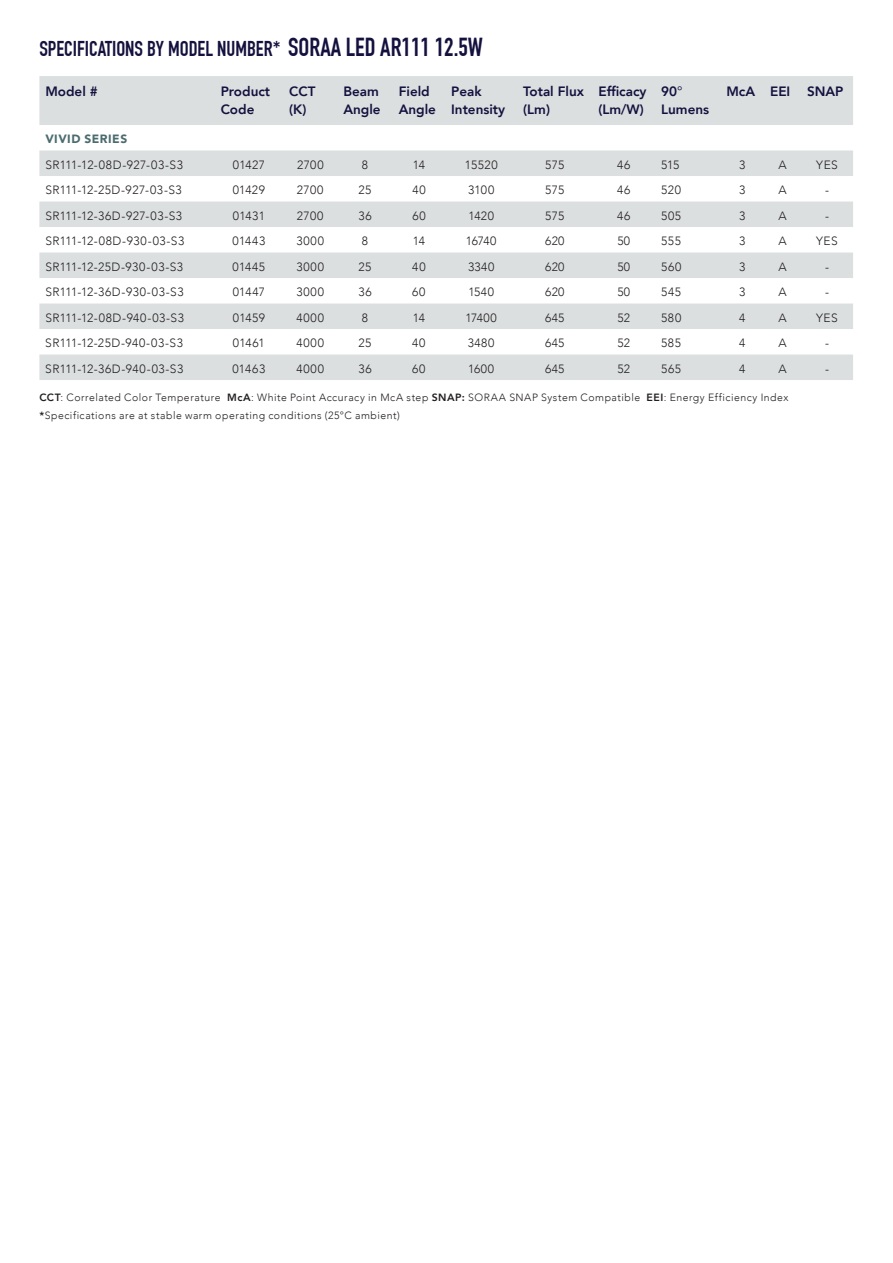
<style>
.page{position:relative;width:893px;height:1263px;background:#fff}
.page>*{position:absolute;margin:0;border:0;box-sizing:border-box;transform-origin:0 0}
.t1{font:700 21px "DIN Condensed";color:#14113e}
.t2{font:800 13.5px/18px "Avenir";color:#14113e}
.t3{font:300 12px "Avenir";letter-spacing:.04em;color:#231f20}
.t4{font:900 12px "Avenir";letter-spacing:.04em;color:#4b6c6f}
.t5{font:300 10.5px/18px "Avenir";letter-spacing:.05em;color:#231f20}
.s1{font-size:25.5px}
.s2{font-weight:400}
.s3{font-weight:800}
</style>
<div class="page">
<svg style="left:39px;top:76px;width:814px;height:304px;fill:#dbdfe0"></svg>
<h1 class="t1" style="left:39px;top:36px;width:445px">SPECIFICATIONS BY MODEL NUMBER* <span class="s1">SORAA LED AR111 12.5W</span></h1>
<p class="t2" style="left:45px;top:82px;width:54px">Model #</p>
<p class="t2" style="left:221px;top:82px;width:51px">Product<br>Code</p>
<p class="t2" style="left:289px;top:82px;width:28px">CCT (K)</p>
<p class="t2" style="left:343px;top:82px;width:39px">Beam<br>Angle</p>
<p class="t2" style="left:399px;top:82px;width:39px">Field<br>Angle</p>
<p class="t2" style="left:451px;top:82px;width:56px">Peak<br>Intensity</p>
<p class="t2" style="left:523px;top:82px;width:62px">Total Flux (Lm)</p>
<p class="t2" style="left:598px;top:82px;width:50px">Efficacy (Lm/W)</p>
<p class="t2" style="left:661px;top:82px;width:49px">90<span class="s2">°<br></span>Lumens</p>
<p class="t2" style="left:726px;top:82px;width:119px">McA EEI SNAP</p>
<p class="t4" style="left:45px;top:129px;width:83px">VIVID SERIES</p>
<p class="t3" style="left:45px;top:157px;width:139px">SR111-12-08D-927-03-S3</p>
<p class="t3" style="left:233px;top:157px;width:34px">01427</p>
<p class="t3" style="left:297px;top:157px;width:28px">2700</p>
<p class="t3" style="left:362px;top:157px;width:8px">8</p>
<p class="t3" style="left:413px;top:157px;width:14px">14</p>
<p class="t3" style="left:465px;top:157px;width:34px">15520</p>
<p class="t3" style="left:545px;top:157px;width:21px">575</p>
<p class="t3" style="left:617px;top:157px;width:15px">46</p>
<p class="t3" style="left:661px;top:157px;width:20px">515</p>
<p class="t3" style="left:739px;top:157px;width:8px">3</p>
<p class="t3" style="left:778px;top:157px;width:10px">A</p>
<p class="t3" style="left:816px;top:157px;width:23px">YES</p>
<p class="t3" style="left:45px;top:183px;width:138px">SR111-12-25D-927-03-S3</p>
<p class="t3" style="left:233px;top:183px;width:34px">01429</p>
<p class="t3" style="left:297px;top:183px;width:28px">2700</p>
<p class="t3" style="left:359px;top:183px;width:14px">25</p>
<p class="t3" style="left:412px;top:183px;width:15px">40</p>
<p class="t3" style="left:468px;top:183px;width:28px">3100</p>
<p class="t3" style="left:545px;top:183px;width:21px">575</p>
<p class="t3" style="left:617px;top:183px;width:15px">46</p>
<p class="t3" style="left:661px;top:183px;width:21px">520</p>
<p class="t3" style="left:739px;top:183px;width:8px">3</p>
<p class="t3" style="left:778px;top:183px;width:10px">A</p>
<p class="t3" style="left:825px;top:183px;width:5px">-</p>
<p class="t3" style="left:45px;top:208px;width:138px">SR111-12-36D-927-03-S3</p>
<p class="t3" style="left:233px;top:208px;width:34px">01431</p>
<p class="t3" style="left:297px;top:208px;width:28px">2700</p>
<p class="t3" style="left:358px;top:208px;width:15px">36</p>
<p class="t3" style="left:412px;top:208px;width:15px">60</p>
<p class="t3" style="left:468px;top:208px;width:27px">1420</p>
<p class="t3" style="left:545px;top:208px;width:21px">575</p>
<p class="t3" style="left:617px;top:208px;width:15px">46</p>
<p class="t3" style="left:661px;top:208px;width:22px">505</p>
<p class="t3" style="left:739px;top:208px;width:8px">3</p>
<p class="t3" style="left:778px;top:208px;width:10px">A</p>
<p class="t3" style="left:825px;top:208px;width:5px">-</p>
<p class="t3" style="left:45px;top:234px;width:140px">SR111-12-08D-930-03-S3</p>
<p class="t3" style="left:233px;top:234px;width:34px">01443</p>
<p class="t3" style="left:296px;top:234px;width:29px">3000</p>
<p class="t3" style="left:362px;top:234px;width:8px">8</p>
<p class="t3" style="left:413px;top:234px;width:14px">14</p>
<p class="t3" style="left:466px;top:234px;width:32px">16740</p>
<p class="t3" style="left:545px;top:234px;width:21px">620</p>
<p class="t3" style="left:617px;top:234px;width:14px">50</p>
<p class="t3" style="left:661px;top:234px;width:21px">555</p>
<p class="t3" style="left:739px;top:234px;width:8px">3</p>
<p class="t3" style="left:778px;top:234px;width:10px">A</p>
<p class="t3" style="left:816px;top:234px;width:23px">YES</p>
<p class="t3" style="left:45px;top:259px;width:139px">SR111-12-25D-930-03-S3</p>
<p class="t3" style="left:233px;top:259px;width:34px">01445</p>
<p class="t3" style="left:296px;top:259px;width:29px">3000</p>
<p class="t3" style="left:359px;top:259px;width:14px">25</p>
<p class="t3" style="left:412px;top:259px;width:15px">40</p>
<p class="t3" style="left:468px;top:259px;width:28px">3340</p>
<p class="t3" style="left:545px;top:259px;width:21px">620</p>
<p class="t3" style="left:617px;top:259px;width:14px">50</p>
<p class="t3" style="left:661px;top:259px;width:22px">560</p>
<p class="t3" style="left:739px;top:259px;width:8px">3</p>
<p class="t3" style="left:778px;top:259px;width:10px">A</p>
<p class="t3" style="left:825px;top:259px;width:5px">-</p>
<p class="t3" style="left:45px;top:285px;width:140px">SR111-12-36D-930-03-S3</p>
<p class="t3" style="left:233px;top:285px;width:34px">01447</p>
<p class="t3" style="left:296px;top:285px;width:29px">3000</p>
<p class="t3" style="left:358px;top:285px;width:15px">36</p>
<p class="t3" style="left:412px;top:285px;width:15px">60</p>
<p class="t3" style="left:468px;top:285px;width:27px">1540</p>
<p class="t3" style="left:545px;top:285px;width:21px">620</p>
<p class="t3" style="left:617px;top:285px;width:14px">50</p>
<p class="t3" style="left:661px;top:285px;width:21px">545</p>
<p class="t3" style="left:739px;top:285px;width:8px">3</p>
<p class="t3" style="left:778px;top:285px;width:10px">A</p>
<p class="t3" style="left:825px;top:285px;width:5px">-</p>
<p class="t3" style="left:45px;top:310px;width:140px">SR111-12-08D-940-03-S3</p>
<p class="t3" style="left:233px;top:310px;width:34px">01459</p>
<p class="t3" style="left:296px;top:310px;width:29px">4000</p>
<p class="t3" style="left:362px;top:310px;width:8px">8</p>
<p class="t3" style="left:413px;top:310px;width:14px">14</p>
<p class="t3" style="left:466px;top:310px;width:33px">17400</p>
<p class="t3" style="left:545px;top:310px;width:21px">645</p>
<p class="t3" style="left:617px;top:310px;width:14px">52</p>
<p class="t3" style="left:661px;top:310px;width:22px">580</p>
<p class="t3" style="left:739px;top:310px;width:8px">4</p>
<p class="t3" style="left:778px;top:310px;width:10px">A</p>
<p class="t3" style="left:816px;top:310px;width:23px">YES</p>
<p class="t3" style="left:45px;top:336px;width:139px">SR111-12-25D-940-03-S3</p>
<p class="t3" style="left:233px;top:336px;width:33px">01461</p>
<p class="t3" style="left:296px;top:336px;width:29px">4000</p>
<p class="t3" style="left:358px;top:336px;width:14px">25</p>
<p class="t3" style="left:412px;top:336px;width:15px">40</p>
<p class="t3" style="left:468px;top:336px;width:28px">3480</p>
<p class="t3" style="left:545px;top:336px;width:21px">645</p>
<p class="t3" style="left:617px;top:336px;width:14px">52</p>
<p class="t3" style="left:661px;top:336px;width:21px">585</p>
<p class="t3" style="left:739px;top:336px;width:8px">4</p>
<p class="t3" style="left:778px;top:336px;width:10px">A</p>
<p class="t3" style="left:825px;top:336px;width:5px">-</p>
<p class="t3" style="left:45px;top:361px;width:140px">SR111-12-36D-940-03-S3</p>
<p class="t3" style="left:232px;top:361px;width:34px">01463</p>
<p class="t3" style="left:296px;top:361px;width:29px">4000</p>
<p class="t3" style="left:358px;top:361px;width:15px">36</p>
<p class="t3" style="left:412px;top:361px;width:15px">60</p>
<p class="t3" style="left:468px;top:361px;width:27px">1600</p>
<p class="t3" style="left:545px;top:361px;width:21px">645</p>
<p class="t3" style="left:617px;top:361px;width:14px">52</p>
<p class="t3" style="left:661px;top:361px;width:22px">565</p>
<p class="t3" style="left:739px;top:361px;width:8px">4</p>
<p class="t3" style="left:778px;top:361px;width:10px">A</p>
<p class="t3" style="left:825px;top:361px;width:5px">-</p>
<p class="t5" style="left:39px;top:388px;width:751px"><span class="s3">CCT</span>: Correlated Color Temperature <span class="s3">McA</span>: White Point Accuracy in McA step <span class="s3">SNAP:</span> SORAA SNAP System Compatible <span class="s3">EEI</span>: Energy Efficiency Index <span class="s3">*</span>Specifications are at stable warm operating conditions (25°C ambient)</p>
</div>
